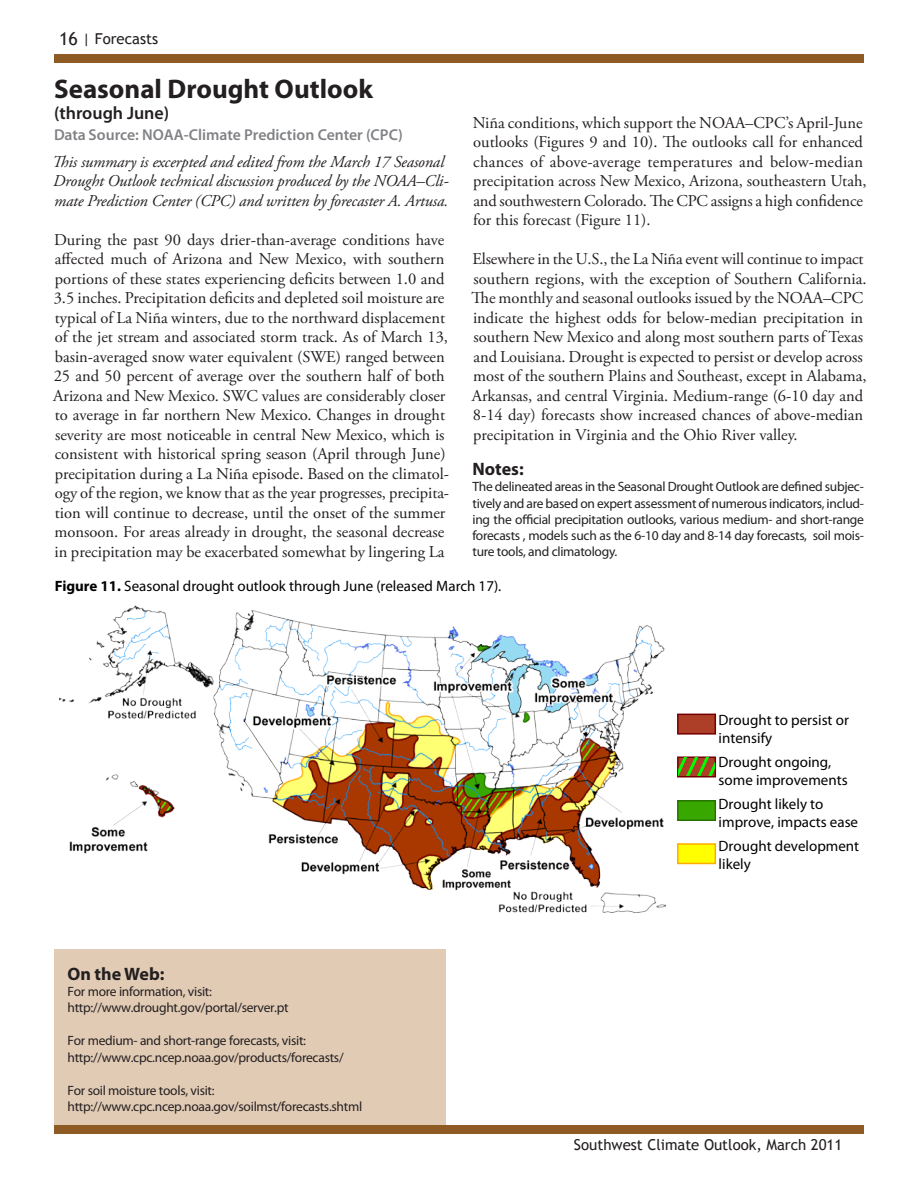
<style>
.page{position:relative;width:918px;height:1188px;background:#fff}
.page>*{position:absolute;margin:0;border:0;box-sizing:border-box;transform-origin:0 0}
.t1{font:700 27px "Myriad Pro";color:#231f20}
.t2{font:700 18px "Myriad Pro";color:#231f20}
.t3{font:600 18px "Myriad Pro";color:#231f20}
.t4{font:16.5px/19.5px "Adobe Garamond Pro";color:#231f20}
.t5{font:italic 16.5px/19.5px "Adobe Garamond Pro";letter-spacing:-.01em;color:#231f20}
.t6{font:600 15.75px "Myriad Pro";color:#808285}
.t7{font:15px/18px "Myriad Pro";color:#000}
.t8{font:15px "Trebuchet MS";color:#231f20}
.t9{font:13.5px/16.2px "Myriad Pro";letter-spacing:-.02em;color:#231f20}
.s1{font-size:18px}
.s2{font-weight:700}
</style>
<div class="page">
<div style="left:54px;top:949px;width:392px;height:184px;background:#e1cbb5"></div>
<div style="left:54px;top:1125px;width:810px;height:9px;background:#8f5b24"></div>
<div style="left:54px;top:54px;width:810px;height:9px;background:#8f5b24"></div>
<img style="left:59px;top:606px;width:606px;height:306px">
<div style="left:678px;top:714px;width:37px;height:20px;background:#ad3e27"></div>
<div style="left:677px;top:714px;width:39px;height:21px;border:2px solid #730000"></div>
<div style="left:678px;top:801px;width:37px;height:19px;background:#38a800"></div>
<div style="left:677px;top:800px;width:39px;height:21px;border:2px solid #267300"></div>
<div style="left:678px;top:844px;width:37px;height:19px;background:#ff0"></div>
<div style="left:677px;top:843px;width:39px;height:21px;border:2px solid #fa0"></div>
<div style="left:677px;top:756px;width:39px;height:21px;border:2px solid #730000"></div>
<svg style="left:679px;top:758px;width:36px;height:18px"></svg>
<p class="t8" style="left:59px;top:30px;width:101px"><span class="s1">16</span> | Forecasts</p>
<h1 class="t1" style="left:54px;top:72px;width:321px">Seasonal Drought Outlook</h1>
<p class="t3" style="left:54px;top:102px;width:117px">(through June)</p>
<p class="t6" style="left:54px;top:125px;width:350px">Data Source: NOAA-Climate Prediction Center (CPC)</p>
<p class="t5" style="left:52px;top:152px;width:398px">This summary is excerpted and edited from the March 17 Seasonal<br>Drought Outlook technical discussion produced by the NOAA–Cli&shy;mate Prediction Center (CPC) and written by forecaster A. Artusa.</p>
<p class="t4" style="left:53px;top:230px;width:397px">During the past 90 days drier-than-average conditions have affected much of Arizona and New Mexico, with southern portions of these states experiencing deficits between 1.0 and 3.5 inches. Precipitation deficits and depleted soil moisture are typical of La Niña winters, due to the northward displacement of the jet stream and associated storm track. As of March 13, basin-averaged snow water equivalent (SWE) ranged between 25 and 50 percent of average over the southern half of both Arizona and New Mexico. SWC values are considerably closer to average in far northern New Mexico. Changes in drought severity are most noticeable in central New Mexico, which is consistent with historical spring season (April through June) precipitation during a La Niña episode. Based on the climatol&shy;ogy of the region, we know that as the year progresses, precipita&shy;tion will continue to decrease, until the onset of the summer monsoon. For areas already in drought, the seasonal decrease in precipitation may be exacerbated somewhat by lingering La</p>
<p class="t4" style="left:473px;top:113px;width:395px">Niña conditions, which support the NOAA–CPC’s April-June outlooks (Figures 9 and 10). The outlooks call for enhanced chances of above-average temperatures and below-median precipitation across New Mexico, Arizona, southeastern Utah, and southwestern Colorado. The CPC assigns a high confidence for this forecast (Figure 11).</p>
<p class="t4" style="left:471px;top:250px;width:397px">Elsewhere in the U.S., the La Niña event will continue to impact southern regions, with the exception of Southern California.<br>The monthly and seasonal outlooks issued by the NOAA–CPC indicate the highest odds for below-median precipitation in southern New Mexico and along most southern parts of Texas and Louisiana. Drought is expected to persist or develop across most of the southern Plains and Southeast, except in Alabama, Arkansas, and central Virginia. Medium-range (6-10 day and 8-14 day) forecasts show increased chances of above-median precipitation in Virginia and the Ohio River valley.</p>
<p class="t2" style="left:472px;top:457px;width:53px">Notes:</p>
<p class="t9" style="left:472px;top:479px;width:393px;text-align:justify">The delineated areas in the Seasonal Drought Outlook are defined subjec&shy;tively and are based on expert assessment of numerous indicators, includ&shy;ing the official precipitation outlooks, various medium- and short-range forecasts , models such as the 6-10 day and 8-14 day forecasts, soil mois&shy;ture tools, and climatology.</p>
<p class="t7" style="left:55px;top:577px;width:448px"><span class="s2">Figure 11.</span> Seasonal drought outlook through June (released March 17).</p>
<p class="t2" style="left:68px;top:962px;width:98px">On the Web:</p>
<p class="t9" style="left:68px;top:983px;width:223px">For more information, visit: http://www.drought.gov/portal/server.pt</p>
<p class="t9" style="left:68px;top:1033px;width:278px">For medium- and short-range forecasts, visit: http://www.cpc.ncep.noaa.gov/products/forecasts/</p>
<p class="t9" style="left:68px;top:1082px;width:296px">For soil moisture tools, visit: http://www.cpc.ncep.noaa.gov/soilmst/forecasts.shtml</p>
<p class="t7" style="left:719px;top:711px;width:132px">Drought to persist or intensify</p>
<p class="t7" style="left:719px;top:753px;width:131px">Drought ongoing, some improvements</p>
<p class="t7" style="left:719px;top:795px;width:141px">Drought likely to improve, impacts ease</p>
<p class="t7" style="left:719px;top:837px;width:142px">Drought development likely</p>
<p class="t8" style="left:574px;top:1135px;width:270px">Southwest Climate Outlook, March 2011</p>
</div>
